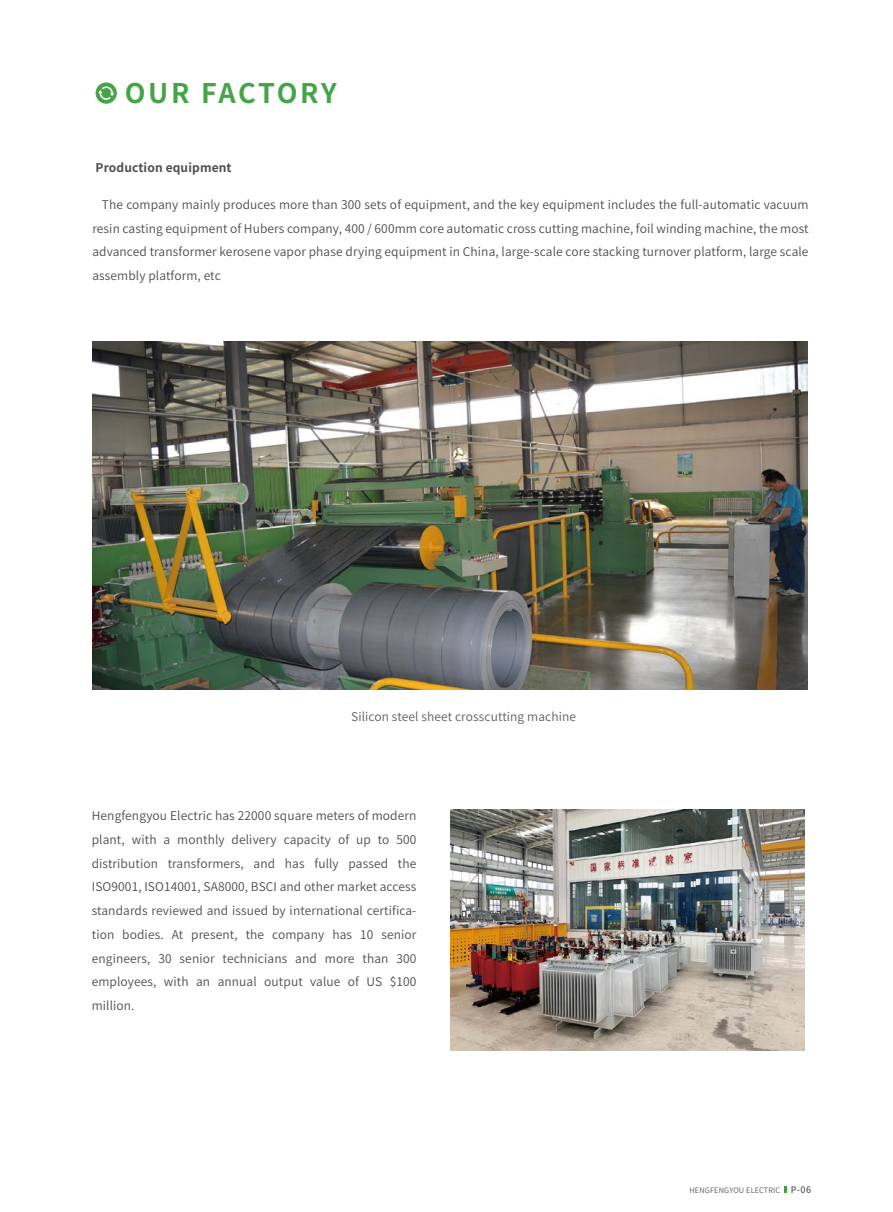
<style>
.page{position:relative;width:893px;height:1212px;background:#fff}
.page>*{position:absolute;margin:0;border:0;box-sizing:border-box;transform-origin:0 0}
.t1{font:700 27px "Source Han Sans CN";letter-spacing:.09em;color:#44a448}
.t2{font:12px/23.7px "Source Han Sans CN";letter-spacing:.01em;color:#4d4d4d;text-align:justify}
.t3{font:12px "Source Han Sans CN";letter-spacing:.01em;color:#5f5f5f}
.t4{font:700 12px "Source Han Sans CN";letter-spacing:.01em;color:#4d4d4d}
.t5{font:7.5px "Source Han Sans CN";letter-spacing:.02em;color:#595757}
.s1{font-weight:500;font-size:9px}
</style>
<div class="page">
<img style="left:92px;top:341px;width:716px;height:348px">
<img style="left:450px;top:809px;width:354px;height:241px">
<svg style="left:96px;top:82px;width:21px;height:22px"></svg>
<svg style="left:98px;top:86px;width:16px;height:14px"></svg>
<svg style="left:784px;top:1186px;width:3px;height:7px"></svg>
<h1 class="t1" style="left:125px;top:77px;width:214px">OUR FACTORY</h1>
<p class="t4" style="left:96px;top:160px;width:138px">Production equipment</p>
<p class="t2" style="left:92px;top:193px;width:718px;text-indent:9px">The company mainly produces more than 300 sets of equipment, and the key equipment includes the full-automatic vacuum resin casting equipment of Hubers company, 400 / 600mm core automatic cross cutting machine, foil winding machine, the most advanced transformer kerosene vapor phase drying equipment in China, large-scale core stacking turnover platform, large scale assembly platform, etc</p>
<p class="t3" style="left:351px;top:710px;width:226px">Silicon steel sheet crosscutting machine</p>
<p class="t2" style="left:92px;top:804px;width:326px">Hengfengyou Electric has 22000 square meters of modern plant, with a monthly delivery capacity of up to 500 distribution transformers, and has fully passed the ISO9001, ISO14001, SA8000, BSCI and other market access standards reviewed and issued by international certifica&shy;tion bodies. At present, the company has 10 senior engineers, 30 senior technicians and more than 300 employees, with an annual output value of US $100 million.</p>
<p class="t5" style="left:689px;top:1185px;width:123px">HENGFENGYOU ELECTRIC <span class="s1">P-06</span></p>
</div>
